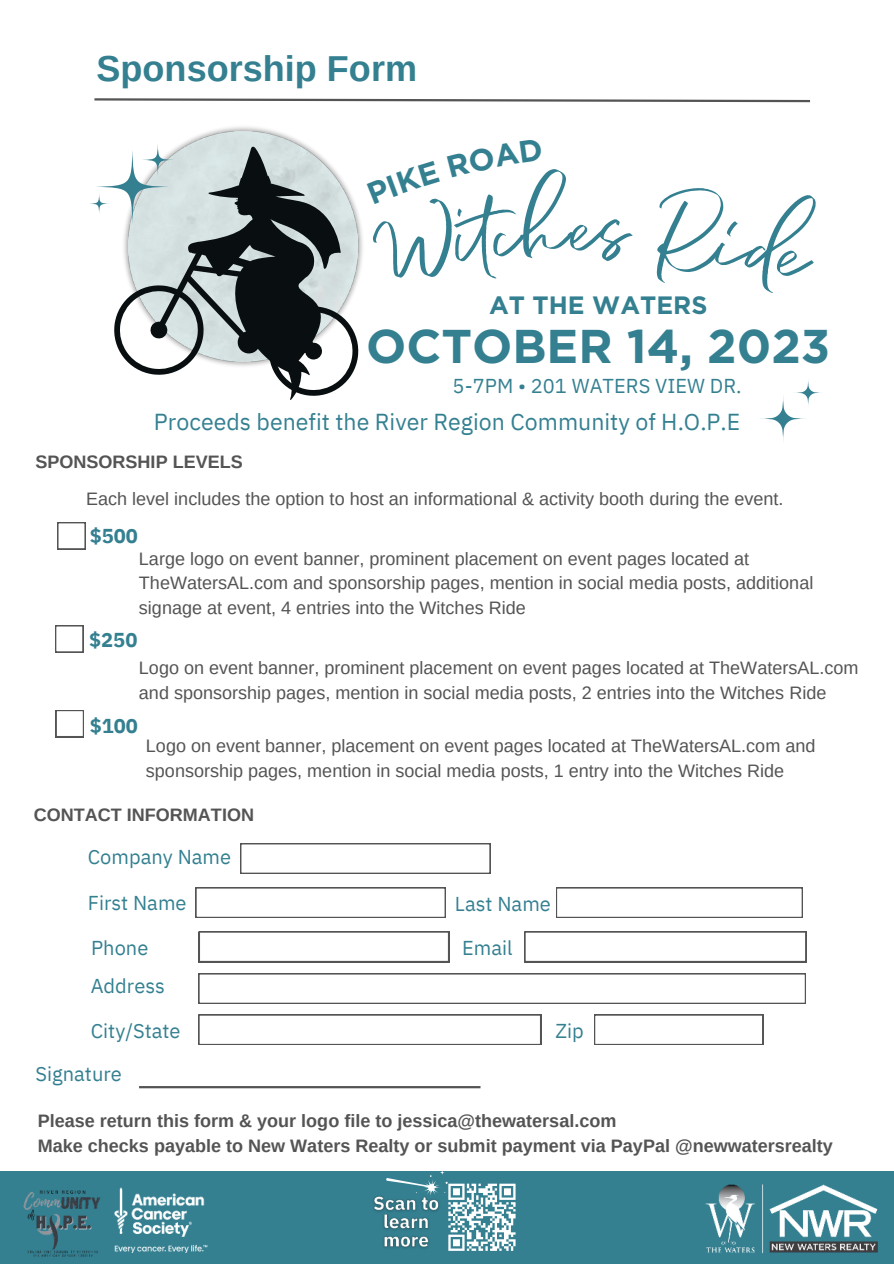
<style>
.page{position:relative;width:894px;height:1264px;background:#fff}
.page>*{position:absolute;margin:0;border:0;box-sizing:border-box;transform-origin:0 0}
.t1{font:700 47.4px "Gotham";color:#348091}
.t2{font:700 36px "Arimo";color:#348091}
.t3{font:700 25.05px "Gotham";color:#348091}
.t4{font:23.1px "IBM Plex Sans";color:#348091}
.t5{font:20.1px/44.1px "IBM Plex Sans";color:#348091}
.t6{font:700 20.1px "IBM Plex Sans";color:#348091}
.t7{font:18px/24.8px "Arimo";color:#545454}
.t8{font:700 18px/24.8px "Arimo";color:#545454}
</style>
<div class="page">
<div style="left:556px;top:887px;width:247px;height:31px;background:#545454"></div>
<svg style="left:557px;top:888px;width:245px;height:29px"></svg>
<svg style="left:94px;top:98px;width:716px;height:5px"></svg>
<svg style="left:761px;top:380px;width:60px;height:61px"></svg>
<img style="left:191px;top:127px;width:104px;height:12px">
<svg style="left:656px;top:188px;width:159px;height:105px"></svg>
<svg style="left:88px;top:193px;width:22px;height:21px"></svg>
<div style="left:195px;top:887px;width:250px;height:31px;background:#545454"></div>
<svg style="left:196px;top:888px;width:249px;height:29px"></svg>
<svg style="left:199px;top:931px;width:250px;height:31px"></svg>
<svg style="left:524px;top:931px;width:282px;height:31px"></svg>
<div style="left:0;top:1170px;width:893px;height:93px;background:#348091"></div>
<div style="left:198px;top:1014px;width:343px;height:31px;background:#545454"></div>
<svg style="left:198px;top:1014px;width:342px;height:30px"></svg>
<svg style="left:198px;top:973px;width:607px;height:30px"></svg>
<div style="left:594px;top:1014px;width:169px;height:31px;background:#545454"></div>
<svg style="left:595px;top:1015px;width:167px;height:29px"></svg>
<svg style="left:57px;top:522px;width:29px;height:27px"></svg>
<svg style="left:55px;top:625px;width:28px;height:27px"></svg>
<svg style="left:56px;top:710px;width:28px;height:27px"></svg>
<svg style="left:240px;top:843px;width:250px;height:30px"></svg>
<hr style="left:139px;top:1086px;width:341px;height:2px;background:#545454">
<img style="left:705px;top:1184px;width:173px;height:70px">
<img style="left:23px;top:1190px;width:78px;height:67px">
<img style="left:115px;top:1187px;width:92px;height:65px">
<img style="left:373px;top:1196px;width:4px;height:16px">
<svg style="left:377px;top:1170px;width:140px;height:81px"></svg>
<svg style="left:111px;top:139px;width:521px;height:261px"></svg>
<h2 class="t2" style="left:96px;top:44px;width:322px">Sponsorship Form</h2>
<h3 class="t3" style="left:489px;top:289px;width:220px">AT THE WATERS</h3>
<h1 class="t1" style="left:366px;top:315px;width:465px">OCTOBER 14, 2023</h1>
<p class="t5" style="left:452px;top:362px;width:290px">5-7PM • 201 WATERS VIEW DR.</p>
<p class="t4" style="left:154px;top:404px;width:587px">Proceeds benefit the River Region Community of H.O.P.E</p>
<p class="t8" style="left:35px;top:449px;width:209px">SPONSORSHIP LEVELS</p>
<p class="t7" style="left:86px;top:486px;width:698px">Each level includes the option to host an informational &amp; activity booth during the event.</p>
<p class="t6" style="left:90px;top:519px;width:50px">$500</p>
<p class="t7" style="left:139px;top:546px;width:675px">Large logo on event banner, prominent placement on event pages located at<br>TheWatersAL.com and sponsorship pages, mention in social media posts, additional signage at event, 4 entries into the Witches Ride</p>
<p class="t6" style="left:89px;top:623px;width:50px">$250</p>
<p class="t7" style="left:139px;top:655px;width:720px">Logo on event banner, prominent placement on event pages located at TheWatersAL.com and sponsorship pages, mention in social media posts, 2 entries into the Witches Ride</p>
<p class="t7" style="left:146px;top:733px;width:670px">Logo on event banner, placement on event pages located at TheWatersAL.com and sponsorship pages, mention in social media posts, 1 entry into the Witches Ride</p>
<p class="t6" style="left:90px;top:709px;width:50px">$100</p>
<p class="t8" style="left:34px;top:803px;width:222px">CONTACT INFORMATION</p>
<p class="t5" style="left:88px;top:833px;width:145px">Company Name</p>
<p class="t5" style="left:88px;top:879px;width:100px">First Name<br>Phone</p>
<p class="t5" style="left:91px;top:962px;width:76px">Address</p>
<p class="t5" style="left:91px;top:1006px;width:91px">City/State</p>
<p class="t5" style="left:35px;top:1050px;width:88px">Signature</p>
<p class="t5" style="left:455px;top:879px;width:97px">Last Name</p>
<p class="t5" style="left:462px;top:923px;width:52px">Email</p>
<p class="t5" style="left:555px;top:1006px;width:30px">Zip</p>
<p class="t8" style="left:38px;top:1108px;width:796px">Please return this form &amp; your logo file to jessica@thewatersal.com<br>Make checks payable to New Waters Realty or submit payment via PayPal @newwatersrealty</p>
</div>
